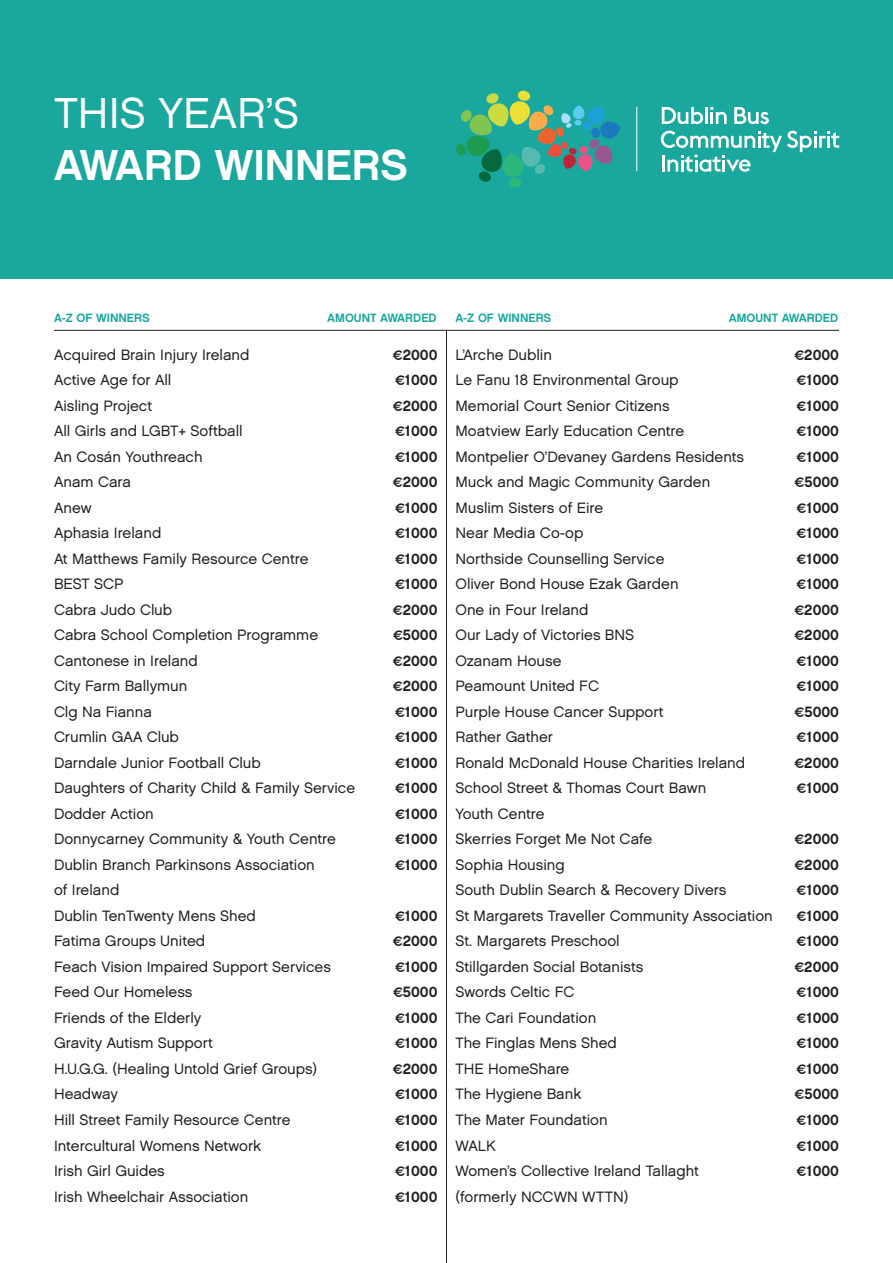
<style>
.page{position:relative;width:893px;height:1263px;background:#fff}
.page>*{position:absolute;margin:0;border:0;box-sizing:border-box;transform-origin:0 0}
.t1{font:43.2px/51.9px "Chalet New York Nineteen Sixty";color:#fff}
.t2{font:15px "Chalet London Nineteen Sixty";color:#231f20}
.t3{font:15px "Chalet New York Nineteen Sixty";color:#231f20}
.t4{font:12px "Chalet New York Nineteen Sixty";color:#19a79e}
.s1{font-family:"Chalet London Nineteen Sixty"}
</style>
<div class="page">
<div style="left:0;top:0;width:893px;height:279px;background:#19a79e"></div>
<svg style="left:456px;top:90px;width:164px;height:98px"></svg>
<svg style="left:662px;top:107px;width:41px;height:17px"></svg>
<svg style="left:734px;top:107px;width:35px;height:17px"></svg>
<hr style="left:636px;top:107px;width:1px;height:64px;background:#fff">
<hr style="left:705px;top:107px;width:3px;height:17px;background:#fff">
<svg style="left:710px;top:107px;width:17px;height:17px"></svg>
<svg style="left:661px;top:131px;width:178px;height:41px"></svg>
<hr style="left:446px;top:330px;width:1px;height:933px;background:#231f20">
<hr style="left:54px;top:330px;width:785px;height:1px;background:#231f20">
<h1 class="t1" style="left:54px;top:87px;width:356px"><span class="s1">THIS YEAR’S<br></span>AWARD WINNERS</h1>
<p class="t4" style="left:54px;top:310px;width:97px">A-Z OF WINNERS</p>
<p class="t4" style="left:327px;top:310px;width:111px">AMOUNT AWARDED</p>
<p class="t2" style="left:54px;top:345px;width:197px">Acquired Brain Injury Ireland</p>
<p class="t3" style="left:393px;top:345px;width:46px">€2000</p>
<p class="t2" style="left:54px;top:371px;width:119px">Active Age for All</p>
<p class="t3" style="left:395px;top:371px;width:44px">€1000</p>
<p class="t2" style="left:54px;top:396px;width:100px">Aisling Project</p>
<p class="t3" style="left:393px;top:396px;width:46px">€2000</p>
<p class="t2" style="left:54px;top:422px;width:190px">All Girls and LGBT+ Softball</p>
<p class="t3" style="left:395px;top:422px;width:44px">€1000</p>
<p class="t2" style="left:54px;top:447px;width:150px">An Cosán Youthreach</p>
<p class="t3" style="left:395px;top:447px;width:44px">€1000</p>
<p class="t2" style="left:54px;top:473px;width:79px">Anam Cara</p>
<p class="t3" style="left:393px;top:473px;width:46px">€2000</p>
<p class="t2" style="left:54px;top:498px;width:39px">Anew</p>
<p class="t3" style="left:395px;top:498px;width:44px">€1000</p>
<p class="t2" style="left:54px;top:524px;width:109px">Aphasia Ireland</p>
<p class="t3" style="left:395px;top:524px;width:44px">€1000</p>
<p class="t2" style="left:54px;top:549px;width:256px">At Matthews Family Resource Centre</p>
<p class="t3" style="left:395px;top:549px;width:44px">€1000</p>
<p class="t2" style="left:54px;top:575px;width:71px">BEST SCP</p>
<p class="t3" style="left:395px;top:575px;width:44px">€1000</p>
<p class="t2" style="left:54px;top:600px;width:120px">Cabra Judo Club</p>
<p class="t3" style="left:393px;top:600px;width:46px">€2000</p>
<p class="t2" style="left:54px;top:626px;width:266px">Cabra School Completion Programme</p>
<p class="t3" style="left:393px;top:626px;width:46px">€5000</p>
<p class="t2" style="left:54px;top:651px;width:145px">Cantonese in Ireland</p>
<p class="t3" style="left:393px;top:651px;width:46px">€2000</p>
<p class="t2" style="left:54px;top:677px;width:135px">City Farm Ballymun</p>
<p class="t3" style="left:393px;top:677px;width:46px">€2000</p>
<p class="t2" style="left:54px;top:702px;width:99px">Clg Na Fianna</p>
<p class="t3" style="left:395px;top:702px;width:44px">€1000</p>
<p class="t2" style="left:54px;top:728px;width:126px">Crumlin GAA Club</p>
<p class="t3" style="left:395px;top:728px;width:44px">€1000</p>
<p class="t2" style="left:54px;top:753px;width:208px">Darndale Junior Football Club</p>
<p class="t3" style="left:395px;top:753px;width:44px">€1000</p>
<p class="t2" style="left:54px;top:779px;width:303px">Daughters of Charity Child &amp; Family Service</p>
<p class="t3" style="left:395px;top:779px;width:44px">€1000</p>
<p class="t2" style="left:54px;top:804px;width:101px">Dodder Action</p>
<p class="t3" style="left:395px;top:804px;width:44px">€1000</p>
<p class="t2" style="left:54px;top:830px;width:283px">Donnycarney Community &amp; Youth Centre</p>
<p class="t3" style="left:395px;top:830px;width:44px">€1000</p>
<p class="t2" style="left:54px;top:855px;width:262px">Dublin Branch Parkinsons Association</p>
<p class="t3" style="left:395px;top:855px;width:44px">€1000</p>
<p class="t2" style="left:54px;top:881px;width:67px">of Ireland</p>
<p class="t2" style="left:54px;top:906px;width:203px">Dublin TenTwenty Mens Shed</p>
<p class="t3" style="left:395px;top:906px;width:44px">€1000</p>
<p class="t2" style="left:54px;top:932px;width:153px">Fatima Groups United</p>
<p class="t3" style="left:393px;top:932px;width:46px">€2000</p>
<p class="t2" style="left:54px;top:957px;width:278px">Feach Vision Impaired Support Services</p>
<p class="t3" style="left:395px;top:957px;width:44px">€1000</p>
<p class="t2" style="left:54px;top:983px;width:140px">Feed Our Homeless</p>
<p class="t3" style="left:393px;top:983px;width:46px">€5000</p>
<p class="t2" style="left:54px;top:1008px;width:149px">Friends of the Elderly</p>
<p class="t3" style="left:395px;top:1008px;width:44px">€1000</p>
<p class="t2" style="left:54px;top:1034px;width:160px">Gravity Autism Support</p>
<p class="t3" style="left:395px;top:1034px;width:44px">€1000</p>
<p class="t2" style="left:54px;top:1059px;width:265px">H.U.G.G. (Healing Untold Grief Groups)</p>
<p class="t3" style="left:393px;top:1059px;width:46px">€2000</p>
<p class="t2" style="left:54px;top:1085px;width:66px">Headway</p>
<p class="t3" style="left:395px;top:1085px;width:44px">€1000</p>
<p class="t2" style="left:54px;top:1110px;width:238px">Hill Street Family Resource Centre</p>
<p class="t3" style="left:395px;top:1110px;width:44px">€1000</p>
<p class="t2" style="left:54px;top:1136px;width:209px">Intercultural Womens Network</p>
<p class="t3" style="left:395px;top:1136px;width:44px">€1000</p>
<p class="t2" style="left:54px;top:1161px;width:112px">Irish Girl Guides</p>
<p class="t3" style="left:395px;top:1161px;width:44px">€1000</p>
<p class="t2" style="left:54px;top:1187px;width:196px">Irish Wheelchair Association</p>
<p class="t3" style="left:395px;top:1187px;width:44px">€1000</p>
<p class="t4" style="left:455px;top:310px;width:97px">A-Z OF WINNERS</p>
<p class="t4" style="left:729px;top:310px;width:111px">AMOUNT AWARDED</p>
<p class="t2" style="left:455px;top:345px;width:98px">L’Arche Dublin</p>
<p class="t3" style="left:794px;top:345px;width:46px">€2000</p>
<p class="t2" style="left:455px;top:371px;width:225px">Le Fanu 18 Environmental Group</p>
<p class="t3" style="left:796px;top:371px;width:44px">€1000</p>
<p class="t2" style="left:455px;top:396px;width:216px">Memorial Court Senior Citizens</p>
<p class="t3" style="left:796px;top:396px;width:44px">€1000</p>
<p class="t2" style="left:455px;top:422px;width:230px">Moatview Early Education Centre</p>
<p class="t3" style="left:796px;top:422px;width:44px">€1000</p>
<p class="t2" style="left:455px;top:447px;width:290px">Montpelier O’Devaney Gardens Residents</p>
<p class="t3" style="left:796px;top:447px;width:44px">€1000</p>
<p class="t2" style="left:455px;top:473px;width:256px">Muck and Magic Community Garden</p>
<p class="t3" style="left:795px;top:473px;width:46px">€5000</p>
<p class="t2" style="left:455px;top:498px;width:149px">Muslim Sisters of Eire</p>
<p class="t3" style="left:796px;top:498px;width:44px">€1000</p>
<p class="t2" style="left:455px;top:524px;width:129px">Near Media Co-op</p>
<p class="t3" style="left:796px;top:524px;width:44px">€1000</p>
<p class="t2" style="left:455px;top:549px;width:210px">Northside Counselling Service</p>
<p class="t3" style="left:796px;top:549px;width:44px">€1000</p>
<p class="t2" style="left:455px;top:575px;width:225px">Oliver Bond House Ezak Garden</p>
<p class="t3" style="left:796px;top:575px;width:44px">€1000</p>
<p class="t2" style="left:455px;top:600px;width:135px">One in Four Ireland</p>
<p class="t3" style="left:794px;top:600px;width:46px">€2000</p>
<p class="t2" style="left:455px;top:626px;width:180px">Our Lady of Victories BNS</p>
<p class="t3" style="left:794px;top:626px;width:46px">€2000</p>
<p class="t2" style="left:455px;top:651px;width:108px">Ozanam House</p>
<p class="t3" style="left:796px;top:651px;width:44px">€1000</p>
<p class="t2" style="left:455px;top:677px;width:145px">Peamount United FC</p>
<p class="t3" style="left:796px;top:677px;width:44px">€1000</p>
<p class="t2" style="left:455px;top:702px;width:210px">Purple House Cancer Support</p>
<p class="t3" style="left:795px;top:702px;width:46px">€5000</p>
<p class="t2" style="left:455px;top:728px;width:99px">Rather Gather</p>
<p class="t3" style="left:796px;top:728px;width:44px">€1000</p>
<p class="t2" style="left:455px;top:753px;width:291px">Ronald McDonald House Charities Ireland</p>
<p class="t3" style="left:794px;top:753px;width:46px">€2000</p>
<p class="t2" style="left:455px;top:779px;width:252px">School Street &amp; Thomas Court Bawn</p>
<p class="t3" style="left:796px;top:779px;width:44px">€1000</p>
<p class="t2" style="left:455px;top:804px;width:91px">Youth Centre</p>
<p class="t2" style="left:455px;top:830px;width:198px">Skerries Forget Me Not Cafe</p>
<p class="t3" style="left:794px;top:830px;width:46px">€2000</p>
<p class="t2" style="left:455px;top:855px;width:111px">Sophia Housing</p>
<p class="t3" style="left:794px;top:855px;width:46px">€2000</p>
<p class="t2" style="left:455px;top:881px;width:272px">South Dublin Search &amp; Recovery Divers</p>
<p class="t3" style="left:796px;top:881px;width:44px">€1000</p>
<p class="t2" style="left:455px;top:906px;width:319px">St Margarets Traveller Community Association</p>
<p class="t3" style="left:796px;top:906px;width:44px">€1000</p>
<p class="t2" style="left:455px;top:932px;width:166px">St. Margarets Preschool</p>
<p class="t3" style="left:796px;top:932px;width:44px">€1000</p>
<p class="t2" style="left:455px;top:957px;width:189px">Stillgarden Social Botanists</p>
<p class="t3" style="left:794px;top:957px;width:46px">€2000</p>
<p class="t2" style="left:455px;top:983px;width:120px">Swords Celtic FC</p>
<p class="t3" style="left:796px;top:983px;width:44px">€1000</p>
<p class="t2" style="left:455px;top:1008px;width:142px">The Cari Foundation</p>
<p class="t3" style="left:796px;top:1008px;width:44px">€1000</p>
<p class="t2" style="left:455px;top:1034px;width:163px">The Finglas Mens Shed</p>
<p class="t3" style="left:796px;top:1034px;width:44px">€1000</p>
<p class="t2" style="left:455px;top:1059px;width:115px">THE HomeShare</p>
<p class="t3" style="left:796px;top:1059px;width:44px">€1000</p>
<p class="t2" style="left:455px;top:1085px;width:128px">The Hygiene Bank</p>
<p class="t3" style="left:795px;top:1085px;width:46px">€5000</p>
<p class="t2" style="left:455px;top:1110px;width:154px">The Mater Foundation</p>
<p class="t3" style="left:796px;top:1110px;width:44px">€1000</p>
<p class="t2" style="left:455px;top:1136px;width:42px">WALK</p>
<p class="t3" style="left:796px;top:1136px;width:44px">€1000</p>
<p class="t2" style="left:455px;top:1161px;width:245px">Women’s Collective Ireland Tallaght</p>
<p class="t3" style="left:796px;top:1161px;width:44px">€1000</p>
<p class="t2" style="left:455px;top:1187px;width:175px">(formerly NCCWN WTTN)</p>
</div>
